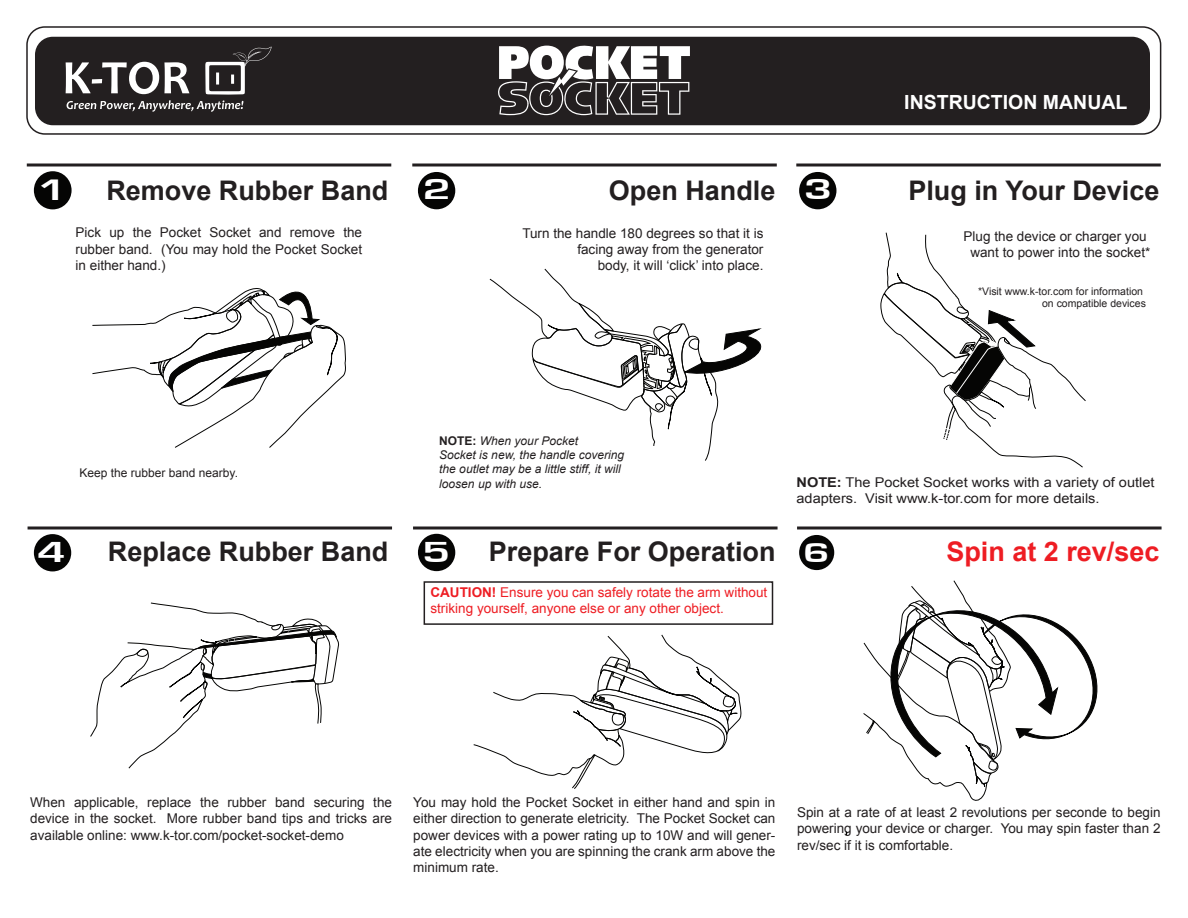
<style>
.page{position:relative;width:1188px;height:918px;background:#fff}
.page>*{position:absolute;margin:0;border:0;box-sizing:border-box;transform-origin:0 0}
.t1{font:700 30.6px "Eurostile";color:#fff;scale:1.48 1}
.t2{font:700 29.85px "Eurostile";color:#fff;scale:1.5 1}
.t3{font:700 28.05px "Eurostile";color:#fff;scale:1.5 1}
.t4{font:700 27px "Arial";color:#231f20}
.t5{font:700 27px "Arial";color:#ee1d23}
.t6{font:700 19.5px "Arial";color:#fff}
.t7{font:13.5px/16.2px "Arial";color:#231f20;text-align:justify}
.t8{font:13.5px/16.2px "Arial";color:#ee1d23}
.t9{font:13.5px/16.2px "Arial";color:#231f20;scale:1.08 1}
.t10{font:italic 12px/14.4px "Arial";color:#231f20}
.t11{font:12px "Arial";color:#231f20}
.t12{font:10.5px/12.6px "Arial";color:#231f20;text-align:right}
.s1{font-weight:700;font-style:normal}
.s2{font-weight:700}
</style>
<div class="page">
<hr style="left:27px;top:164px;width:364px;height:2px;background:#231f20">
<hr style="left:796px;top:164px;width:365px;height:2px;background:#231f20">
<hr style="left:412px;top:164px;width:365px;height:2px;background:#231f20">
<svg style="left:28px;top:526px;width:364px;height:4px"></svg>
<svg style="left:797px;top:526px;width:365px;height:4px"></svg>
<svg style="left:413px;top:526px;width:365px;height:4px"></svg>
<div style="left:424px;top:581px;width:349px;height:44px;border:2px solid #231f20"></div>
<div style="left:35px;top:37px;width:1115px;height:88px;background:#231f20;border-radius:18px"></div>
<div style="left:26px;top:26px;width:1135px;height:109px;border:2px solid #231f20;border-radius:18px"></div>
<svg style="left:66px;top:47px;width:206px;height:65px"></svg>
<svg style="left:498px;top:45px;width:192px;height:70px"></svg>
<div style="left:34px;top:171px;width:38px;height:38px;background:#050504;border-radius:50%"></div>
<svg style="left:92px;top:288px;width:254px;height:160px"></svg>
<div style="left:418px;top:172px;width:37px;height:37px;background:#050504;border-radius:50%"></div>
<svg style="left:489px;top:268px;width:273px;height:193px"></svg>
<div style="left:799px;top:172px;width:37px;height:37px;background:#050504;border-radius:50%"></div>
<svg style="left:880px;top:232px;width:206px;height:236px"></svg>
<div style="left:34px;top:534px;width:37px;height:37px;background:#050504;border-radius:50%"></div>
<svg style="left:90px;top:603px;width:249px;height:166px"></svg>
<div style="left:418px;top:534px;width:37px;height:37px;background:#050504;border-radius:50%"></div>
<svg style="left:473px;top:634px;width:268px;height:155px"></svg>
<div style="left:799px;top:535px;width:35px;height:35px;background:#050504;border-radius:50%"></div>
<svg style="left:863px;top:580px;width:235px;height:221px"></svg>
<h2 class="t1" style="left:38px;top:173px;width:21px">1</h2>
<h2 class="t4" style="left:106px;top:172px;width:284px">Remove Rubber Band</h2>
<p class="t7" style="left:76px;top:225px;width:288px">Pick up the Pocket Socket and remove the rubber band. (You may hold the Pocket Socket in either hand.)</p>
<h2 class="t2" style="left:423px;top:173px;width:20px">2</h2>
<h2 class="t4" style="left:609px;top:172px;width:168px">Open Handle</h2>
<p class="t7" style="left:522px;top:225px;width:243px;text-align:right">Turn the handle 180 degrees so that it is facing away from the generator<br>body, it will ‘click’ into place.</p>
<h1 class="t6" style="left:904px;top:89px;width:225px">INSTRUCTION MANUAL</h1>
<h2 class="t4" style="left:908px;top:172px;width:253px">Plug in Your Device</h2>
<p class="t7" style="left:964px;top:228px;width:188px;text-align:center">Plug the device or charger you want to power into the socket*</p>
<p class="t12" style="left:978px;top:285px;width:169px">*Visit www.k-tor.com for information on compatible devices</p>
<p class="t11" style="left:80px;top:465px;width:160px">Keep the rubber band nearby.</p>
<h2 class="t4" style="left:108px;top:534px;width:282px">Replace Rubber Band</h2>
<p class="t10" style="left:439px;top:433px;width:186px"><span class="s1">NOTE:</span> When your Pocket<br>Socket is new, the handle covering the outlet may be a little stiff, it will loosen up with use.</p>
<h2 class="t2" style="left:422px;top:536px;width:20px">5</h2>
<h2 class="t4" style="left:489px;top:534px;width:288px">Prepare For Operation</h2>
<p class="t8" style="left:430px;top:584px;width:338px"><span class="s2">CAUTION!</span> Ensure you can safely rotate the arm without striking yourself, anyone else or any other object.</p>
<p class="t9" style="left:797px;top:474px;width:333px"><span class="s2">NOTE:</span> The Pocket Socket works with a variety of outlet adapters. Visit www.k-tor.com for more details.</p>
<h2 class="t3" style="left:803px;top:537px;width:19px">6</h2>
<h2 class="t5" style="left:946px;top:534px;width:215px">Spin at 2 rev/sec</h2>
<p class="t7" style="left:30px;top:794px;width:363px">When applicable, replace the rubber band securing the device in the socket. More rubber band tips and tricks are available online: www.k-tor.com/pocket-socket-demo</p>
<p class="t7" style="left:413px;top:794px;width:364px">You may hold the Pocket Socket in either hand and spin in either direction to generate eletricity. The Pocket Socket can power devices with a power rating up to 10W and will gener&shy;ate electricity when you are spinning the crank arm above the minimum rate.</p>
<p class="t7" style="left:797px;top:804px;width:365px">Spin at a rate of at least 2 revolutions per seconde to begin powering your device or charger. You may spin faster than 2 rev/sec if it is comfortable.</p>
</div>
